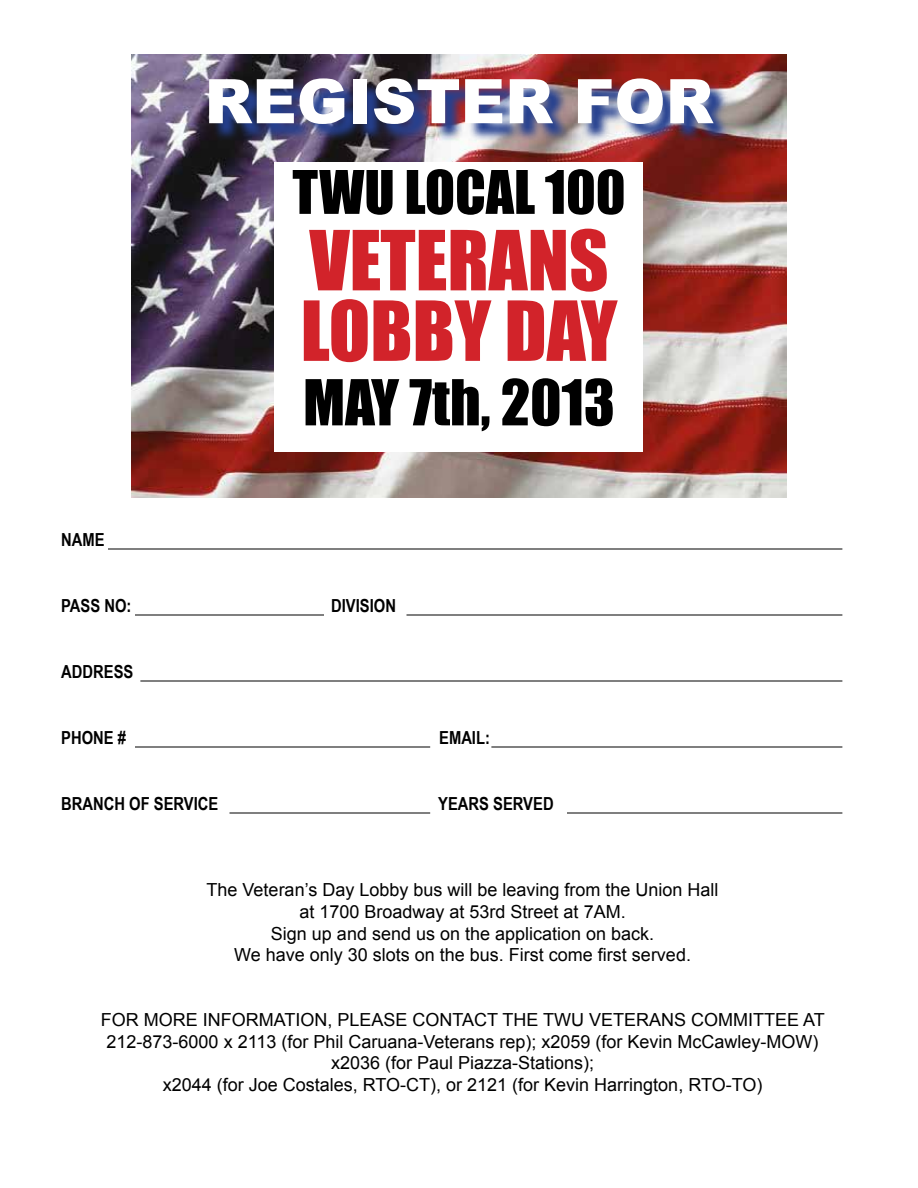
<style>
.page{position:relative;width:918px;height:1188px;background:#fff}
.page>*{position:absolute;margin:0;border:0;box-sizing:border-box;transform-origin:0 0}
.t1{font:76.5px/70.5px "Impact";color:#d2232a}
.t2{font:900 61.5px "Arial";color:#fff}
.t3{font:58.5px "Impact";color:#000}
.t4{font:55.5px "Impact";color:#000}
.t5{font:18px/21.6px "Arial";color:#000;text-align:center}
.t6{font:700 18px "Arial Narrow";color:#000}
</style>
<div class="page">
<hr style="left:108px;top:549px;width:734px;height:1px;background:#000">
<hr style="left:135px;top:615px;width:189px;height:1px;background:#000">
<hr style="left:135px;top:747px;width:295px;height:1px;background:#000">
<hr style="left:230px;top:813px;width:200px;height:1px;background:#000">
<hr style="left:406px;top:615px;width:436px;height:1px;background:#000">
<hr style="left:491px;top:747px;width:351px;height:1px;background:#000">
<hr style="left:567px;top:813px;width:275px;height:1px;background:#000">
<hr style="left:140px;top:681px;width:702px;height:1px;background:#000">
<img style="left:131px;top:54px;width:656px;height:443px">
<div style="left:274px;top:162px;width:370px;height:290px;background:#fff"></div>
<img style="left:211px;top:81px;width:520px;height:62px">
<h2 class="t2" style="left:204px;top:57px;width:511px">REGISTER FOR</h2>
<p class="t6" style="left:61px;top:526px;width:45px">NAME</p>
<h3 class="t4" style="left:292px;top:149px;width:335px">TWU LOCAL 100</h3>
<h1 class="t1" style="left:301px;top:223px;width:318px">VETERANS<br>LOBBY DAY</h1>
<h3 class="t3" style="left:303px;top:357px;width:313px">MAY 7th, 2013</h3>
<p class="t6" style="left:61px;top:592px;width:72px">PASS NO:</p>
<p class="t6" style="left:331px;top:592px;width:66px">DIVISION</p>
<p class="t6" style="left:61px;top:658px;width:74px">ADDRESS</p>
<p class="t6" style="left:61px;top:724px;width:66px">PHONE #</p>
<p class="t6" style="left:439px;top:724px;width:52px">EMAIL:</p>
<p class="t6" style="left:61px;top:790px;width:159px">BRANCH OF SERVICE</p>
<p class="t6" style="left:438px;top:790px;width:117px">YEARS SERVED</p>
<p class="t5" style="left:207px;top:879px;width:513px">The Veteran’s Day Lobby bus will be leaving from the Union Hall at 1700 Broadway at 53rd Street at 7AM.<br>Sign up and send us on the application on back.<br>We have only 30 slots on the bus. First come first served.</p>
<p class="t5" style="left:101px;top:1009px;width:726px">FOR MORE INFORMATION, PLEASE CONTACT THE TWU VETERANS COMMITTEE AT 212-873-6000 x 2113 (for Phil Caruana-Veterans rep); x2059 (for Kevin McCawley-MOW) x2036 (for Paul Piazza-Stations);<br>x2044 (for Joe Costales, RTO-CT), or 2121 (for Kevin Harrington, RTO-TO)</p>
</div>
